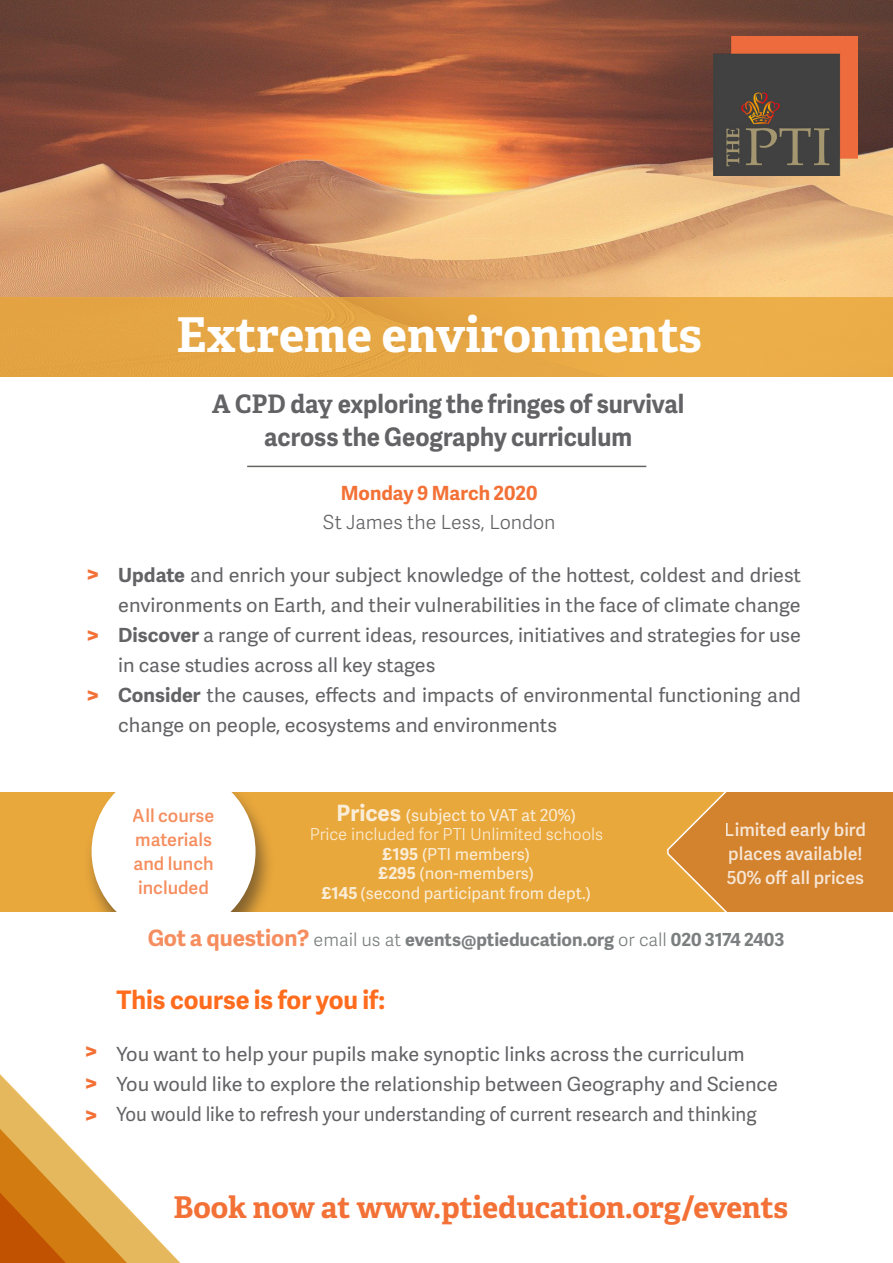
<style>
.page{position:relative;width:893px;height:1263px;background:#fff}
.page>*{position:absolute;margin:0;border:0;box-sizing:border-box;transform-origin:0 0}
.Box-1-Title-C1{font:700 48px "Adelle";color:#fff}
.t1{font:700 30px "Adelle";letter-spacing:-.005em;color:#f37136}
.DIV-1-About{font:700 25.5px "Adelle Sans";color:#636366;scale:.95 1}
.t2{font:700 25.5px "Adelle Sans";color:#ff6c1e}
.DIV-1-About-2{font:700 25.5px "Adelle Sans";color:#f37136}
.DIV-1-About-3{font:19.5px/30px "Adelle Sans";color:#636366}
.DIV-1-About-4{font:19.5px "Adelle Sans";color:#636366;scale:.95 1}
.Box-1-SubTitle{font:19.5px "Adelle Sans Lt";letter-spacing:-.005em;color:#636366}
.Box-1-SubTitle-2{font:700 19.5px "Adelle Sans";color:#f37136}
.t3{font:700 18px "Adelle Sans";color:#5b5f5f}
.t4{font:18px/24px "Adelle Sans Sb";color:#fff}
.t5{font:18px/24px "Adelle Sans Sb";color:#f37136}
.t6{font:16.5px/19.5px "Adelle Sans";color:#fff;text-align:center}
.t7{font:16.5px "Adelle Sans Lt";color:#fff}
.s1{font-family:"Adelle"}
.s2{font-weight:700}
.s3{font-weight:700;font-size:22.5px}
.s4{font-size:22.5px;color:#f37136}
.s5{font-family:"Adelle Sans Lt";font-weight:400}
</style>
<div class="page">
<svg style="left:0;top:0;width:893px;height:297px;background:#b67b55"></svg>
<div style="left:0;top:297px;width:893px;height:80px;background:#e7a846"></div>
<svg style="left:0;top:1074px;width:181px;height:189px"></svg>
<img style="left:713px;top:37px;width:144px;height:139px">
<div style="left:0;top:791px;width:893px;height:121px;background:#e9a83c"></div>
<hr style="left:247px;top:466px;width:399px;height:1px;background:#646463">
<div style="left:84px;top:766px;width:191px;height:196px;background:#231f20;opacity:.51"></div>
<div style="left:92px;top:767px;width:164px;height:168px;background:#fff;border-radius:50%"></div>
<svg style="left:667px;top:792px;width:226px;height:120px;background:#d68831"></svg>
<div style="left:0;top:912px;width:893px;height:65px;background:#fff"></div>
<div style="left:0;top:762px;width:893px;height:30px;background:#fff"></div>
<p class="DIV-1-About-2" style="left:86px;top:554px;width:16px">&gt;</p>
<p class="DIV-1-About-2" style="left:86px;top:615px;width:16px">&gt;</p>
<p class="DIV-1-About-2" style="left:86px;top:675px;width:16px">&gt;</p>
<p class="Box-1-Title-C1" style="left:177px;top:300px;width:527px">Extreme environments</p>
<p class="DIV-1-About" style="left:212px;top:385px;width:499px"><span class="s1">A CPD day</span> exploring the fringes of survival</p>
<p class="DIV-1-About" style="left:264px;top:418px;width:389px">across the Geography curriculum</p>
<p class="Box-1-SubTitle-2" style="left:341px;top:479px;width:198px">Monday 9 March 2020</p>
<p class="Box-1-SubTitle" style="left:323px;top:508px;width:234px">St James the Less, London</p>
<p class="DIV-1-About-3" style="left:118px;top:559px;width:684px"><span class="s2">Update</span> and enrich your subject knowledge of the hottest, coldest and driest environments on Earth, and their vulnerabilities in the face of climate change</p>
<p class="DIV-1-About-3" style="left:118px;top:619px;width:684px"><span class="s2">Discover</span> a range of current ideas, resources, initiatives and strategies for use in case studies across all key stages</p>
<p class="DIV-1-About-3" style="left:118px;top:679px;width:684px"><span class="s2">Consider</span> the causes, effects and impacts of environmental functioning and change on people, ecosystems and environments</p>
<p class="DIV-1-About-2" style="left:84px;top:1032px;width:16px">&gt;</p>
<p class="DIV-1-About-2" style="left:84px;top:1063px;width:16px">&gt;</p>
<p class="DIV-1-About-2" style="left:84px;top:1095px;width:16px">&gt;</p>
<p class="t5" style="left:133px;top:803px;width:83px">All course materials and lunch included</p>
<p class="t6" style="left:337px;top:805px;width:241px"><span class="s3">Prices</span> (subject to VAT at 20%)</p>
<p class="t7" style="left:310px;top:823px;width:295px">Price included for PTI Unlimited schools</p>
<p class="t6" style="left:322px;top:844px;width:271px"><span class="s2">£195</span> (PTI members)<br><span class="s2">£295</span> (non-members)<br><span class="s2">£145</span> (second participant from dept.)</p>
<p class="t4" style="left:725px;top:817px;width:143px">Limited early bird places available!<br>50% off all prices</p>
<p class="t3" style="left:147px;top:926px;width:639px"><span class="s4">Got a question?</span> <span class="s5">email us at</span> events@ptieducation.org <span class="s5">or call</span> 020 3174 2403</p>
<p class="t2" style="left:116px;top:981px;width:270px">This course is for you if:</p>
<p class="DIV-1-About-3" style="left:116px;top:1038px;width:630px">You want to help your pupils make synoptic links across the curriculum</p>
<p class="DIV-1-About-3" style="left:116px;top:1068px;width:663px">You would like to explore the relationship between Geography and Science</p>
<p class="DIV-1-About-4" style="left:116px;top:1100px;width:675px">You would like to refresh your understanding of current research and thinking</p>
<p class="t1" style="left:173px;top:1185px;width:616px">Book now at www.ptieducation.org/events</p>
</div>
